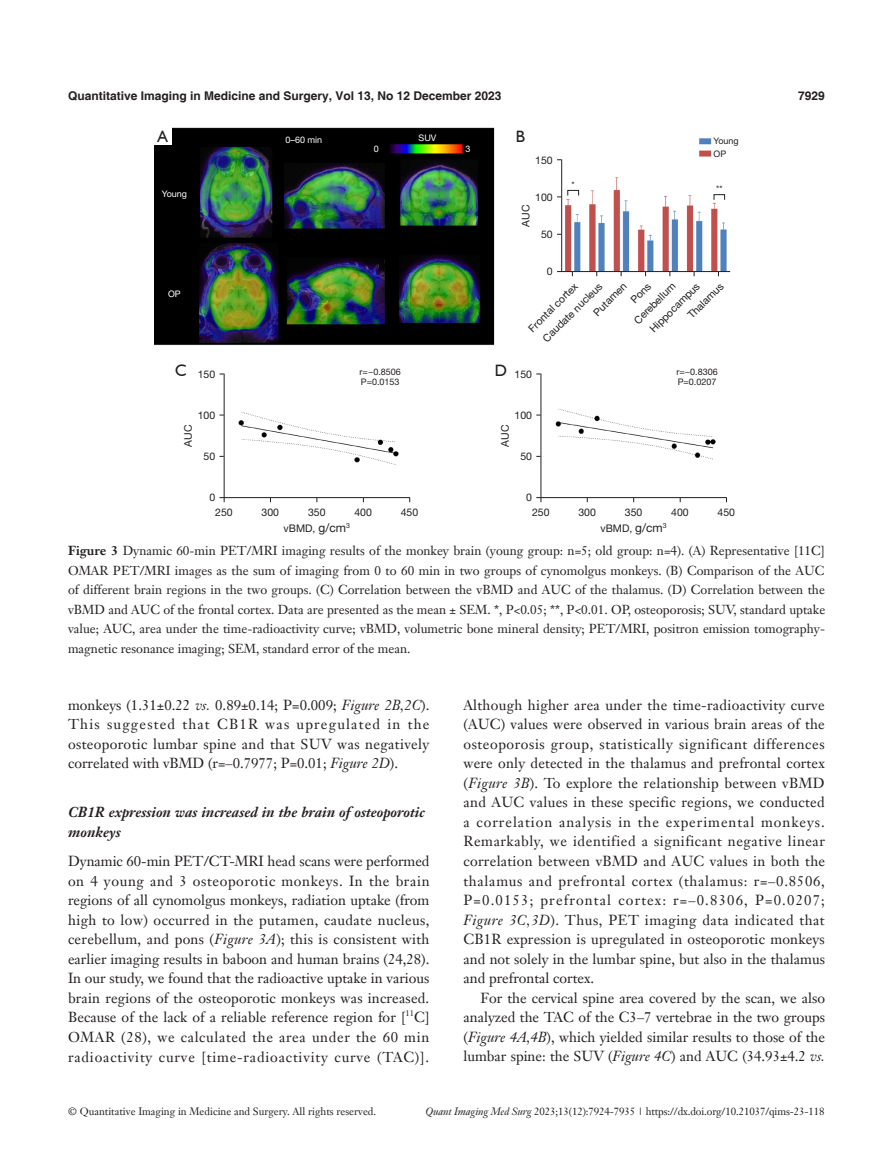
<style>
.page{position:relative;width:893px;height:1170px;background:#fff}
.page>*{position:absolute;margin:0;border:0;box-sizing:border-box;transform-origin:0 0}
.t1{font:16.5px "Humanist 521 BT";color:#231f20}
.t2{font:14.25px/19.5px "Janson Text LT";letter-spacing:.005em;color:#231f20;text-align:justify}
.t3{font:italic 700 14.25px/19.5px "Janson Text LT";color:#231f20}
.t4{font:12.75px/19.5px "Janson Text LT";color:#231f20;text-align:justify}
.t5{font:700 12px "Helvetica";color:#231f20}
.t6{font:10.5px "Helvetica Neue LT Pro";color:#231f20}
.t7{font:10.5px "Janson Text LT";color:#231f20}
.t8{font:9px/10.5px "Helvetica Neue LT Pro";color:#231f20}
.t9{font:9px "Helvetica Neue LT Pro";color:#fff}
.t10{font:8.25px "Janson Text LT";color:#231f20}
.s1{font-size:12px}
.s2{font-weight:700}
.s3{font-style:italic}
</style>
<div class="page">
<img style="left:154px;top:128px;width:576px;height:364px">
<div style="left:346px;top:361px;width:69px;height:30px;background:#fff"></div>
<div style="left:663px;top:361px;width:69px;height:30px;background:#fff"></div>
<div style="left:198px;top:368px;width:17px;height:134px;background:#fff"></div>
<div style="left:514px;top:368px;width:18px;height:134px;background:#fff"></div>
<div style="left:535px;top:155px;width:18px;height:121px;background:#fff"></div>
<hr style="left:224px;top:373px;width:1px;height:124px;background:#231f20">
<hr style="left:541px;top:373px;width:1px;height:124px;background:#231f20">
<hr style="left:561px;top:159px;width:1px;height:112px;background:#231f20">
<hr style="left:224px;top:497px;width:186px;height:1px;background:#231f20">
<hr style="left:541px;top:497px;width:186px;height:1px;background:#231f20">
<hr style="left:562px;top:271px;width:168px;height:1px;background:#231f20">
<svg style="left:220px;top:497px;width:5px;height:5px"></svg>
<svg style="left:536px;top:497px;width:6px;height:5px"></svg>
<svg style="left:526px;top:271px;width:198px;height:72px"></svg>
<div style="left:714px;top:194px;width:11px;height:6px;border:1px solid #231f20"></div>
<div style="left:567px;top:190px;width:12px;height:6px;border:1px solid #231f20"></div>
<div style="left:714px;top:136px;width:25px;height:21px;background:#fff"></div>
<div style="left:154px;top:128px;width:17px;height:17px;background:#fff"></div>
<div style="left:173px;top:362px;width:17px;height:17px;background:#fff"></div>
<div style="left:512px;top:128px;width:17px;height:17px;background:#fff"></div>
<div style="left:492px;top:362px;width:17px;height:17px;background:#fff"></div>
<p class="t5" style="left:68px;top:88px;width:435px">Quantitative Imaging in Medicine and Surgery, Vol 13, No 12 December 2023</p>
<p class="t5" style="left:798px;top:88px;width:28px">7929</p>
<p class="t1" style="left:157px;top:126px;width:12px">A</p>
<p class="t9" style="left:162px;top:189px;width:27px">Young</p>
<p class="t9" style="left:168px;top:288px;width:14px">OP</p>
<p class="t9" style="left:286px;top:134px;width:38px">0–60 min</p>
<p class="t9" style="left:418px;top:132px;width:19px">SUV</p>
<p class="t9" style="left:374px;top:143px;width:7px">0</p>
<p class="t9" style="left:466px;top:143px;width:7px">3</p>
<p class="t1" style="left:516px;top:126px;width:11px">B</p>
<p class="t6" style="left:535px;top:153px;width:19px">150</p>
<p class="t6" style="left:535px;top:191px;width:19px">100</p>
<p class="t6" style="left:541px;top:228px;width:13px">50</p>
<p class="t6" style="left:547px;top:265px;width:7px">0</p>
<p class="t6" style="left:519px;top:227px;width:23px;rotate:-90deg">AUC</p>
<p class="t8" style="left:571px;top:179px;width:5px">*</p>
<p class="t8" style="left:714px;top:134px;width:27px;line-height:12.6px">Young<br>OP</p>
<p class="t8" style="left:716px;top:184px;width:8px">**</p>
<p class="t6" style="left:526px;top:325px;width:66px;rotate:-45deg">Frontal cortex</p>
<p class="t6" style="left:647px;top:326px;width:67px;rotate:-45deg">Hippocampus</p>
<p class="t6" style="left:540px;top:335px;width:81px;rotate:-45deg">Caudate nucleus</p>
<p class="t6" style="left:685px;top:312px;width:47px;rotate:-45deg">Thalamus</p>
<p class="t6" style="left:591px;top:309px;width:44px;rotate:-45deg">Putamen</p>
<p class="t6" style="left:628px;top:296px;width:25px;rotate:-45deg">Pons</p>
<p class="t6" style="left:631px;top:317px;width:55px;rotate:-45deg">Cerebellum</p>
<p class="t1" style="left:175px;top:360px;width:13px">C</p>
<p class="t1" style="left:495px;top:360px;width:14px">D</p>
<p class="t8" style="left:360px;top:366px;width:43px">r=−0.8506<br>P=0.0153</p>
<p class="t8" style="left:676px;top:366px;width:43px">r=−0.8306<br>P=0.0207</p>
<p class="t6" style="left:198px;top:367px;width:19px">150</p>
<p class="t6" style="left:198px;top:408px;width:19px">100</p>
<p class="t6" style="left:204px;top:449px;width:13px">50</p>
<p class="t6" style="left:209px;top:491px;width:7px">0</p>
<p class="t6" style="left:515px;top:367px;width:19px">150</p>
<p class="t6" style="left:515px;top:408px;width:19px">100</p>
<p class="t6" style="left:520px;top:449px;width:13px">50</p>
<p class="t6" style="left:526px;top:491px;width:7px">0</p>
<p class="t6" style="left:182px;top:447px;width:23px;rotate:-90deg">AUC</p>
<p class="t6" style="left:499px;top:447px;width:23px;rotate:-90deg">AUC</p>
<p class="t6" style="left:215px;top:505px;width:19px">250</p>
<p class="t6" style="left:262px;top:505px;width:19px">300</p>
<p class="t6" style="left:308px;top:505px;width:19px">350</p>
<p class="t6" style="left:354px;top:505px;width:19px">400</p>
<p class="t6" style="left:401px;top:505px;width:19px">450</p>
<p class="t6" style="left:532px;top:505px;width:19px">250</p>
<p class="t6" style="left:578px;top:505px;width:19px">300</p>
<p class="t6" style="left:625px;top:505px;width:19px">350</p>
<p class="t6" style="left:671px;top:505px;width:19px">400</p>
<p class="t6" style="left:718px;top:505px;width:19px">450</p>
<p class="t6" style="left:284px;top:521px;width:68px">vBMD, <span class="s1">g/cm</span><sup>3</sup></p>
<p class="t6" style="left:600px;top:521px;width:68px">vBMD, <span class="s1">g/cm</span><sup>3</sup></p>
<p class="t4" style="left:68px;top:541px;width:759px"><span class="s2">Figure 3</span> Dynamic 60-min PET/MRI imaging results of the monkey brain (young group: n=5; old group: n=4). (A) Representative [11C] OMAR PET/MRI images as the sum of imaging from 0 to 60 min in two groups of cynomolgus monkeys. (B) Comparison of the AUC of different brain regions in the two groups. (C) Correlation between the vBMD and AUC of the thalamus. (D) Correlation between the vBMD and AUC of the frontal cortex. Data are presented as the mean ± SEM. *, P&lt;0.05; **, P&lt;0.01. OP, osteoporosis; SUV, standard uptake value; AUC, area under the time-radioactivity curve; vBMD, volumetric bone mineral density; PET/MRI, positron emission tomography&shy;magnetic resonance imaging; SEM, standard error of the mean.</p>
<p class="t2" style="left:68px;top:694px;width:363px">monkeys (1.31±0.22 <span class="s3">vs.</span> 0.89±0.14; P=0.009; <span class="s3">Figure 2B,2C</span>).<br>This suggested that CB1R was upregulated in the osteoporotic lumbar spine and that SUV was negatively correlated with vBMD (r=–0.7977; P=0.01; <span class="s3">Figure 2D</span>).</p>
<p class="t3" style="left:68px;top:802px;width:358px">CB1R expression was increased in the brain of osteoporotic monkeys</p>
<p class="t2" style="left:68px;top:851px;width:363px">Dynamic 60-min PET/CT-MRI head scans were performed on 4 young and 3 osteoporotic monkeys. In the brain regions of all cynomolgus monkeys, radiation uptake (from high to low) occurred in the putamen, caudate nucleus, cerebellum, and pons (<span class="s3">Figure 3A</span>); this is consistent with earlier imaging results in baboon and human brains (24,28).<br>In our study, we found that the radioactive uptake in various brain regions of the osteoporotic monkeys was increased.<br>Because of the lack of a reliable reference region for [</p>
<p class="t10" style="left:405px;top:1007px;width:10px">11</p>
<p class="t2" style="left:68px;top:1007px;width:363px;text-indent:346px">C] OMAR (28), we calculated the area under the 60 min radioactivity curve [time-radioactivity curve (TAC)].</p>
<p class="t2" style="left:463px;top:694px;width:363px">Although higher area under the time-radioactivity curve (AUC) values were observed in various brain areas of the osteoporosis group, statistically significant differences were only detected in the thalamus and prefrontal cortex (<span class="s3">Figure 3B</span>). To explore the relationship between vBMD and AUC values in these specific regions, we conducted a correlation analysis in the experimental monkeys.<br>Remarkably, we identified a significant negative linear correlation between vBMD and AUC values in both the thalamus and prefrontal cortex (thalamus: r=–0.8506, P=0.0153; prefrontal cortex: r=–0.8306, P=0.0207; <span class="s3">Figure 3C,3D</span>). Thus, PET imaging data indicated that CB1R expression is upregulated in osteoporotic monkeys and not solely in the lumbar spine, but also in the thalamus and prefrontal cortex.</p>
<p class="t2" style="left:463px;top:987px;width:363px;text-indent:17px">For the cervical spine area covered by the scan, we also analyzed the TAC of the C3–7 vertebrae in the two groups (<span class="s3">Figure 4A,4B</span>), which yielded similar results to those of the lumbar spine: the SUV (<span class="s3">Figure 4C</span>) and AUC (34.93±4.2 <span class="s3">vs.</span></p>
<p class="t7" style="left:68px;top:1104px;width:310px">© Quantitative Imaging in Medicine and Surgery. All rights reserved.</p>
<p class="t7" style="left:425px;top:1104px;width:401px"><span class="s3">Quant Imaging Med Surg</span> 2023;13(12):7924-7935 | https://dx.doi.org/10.21037/qims-23-118</p>
</div>
